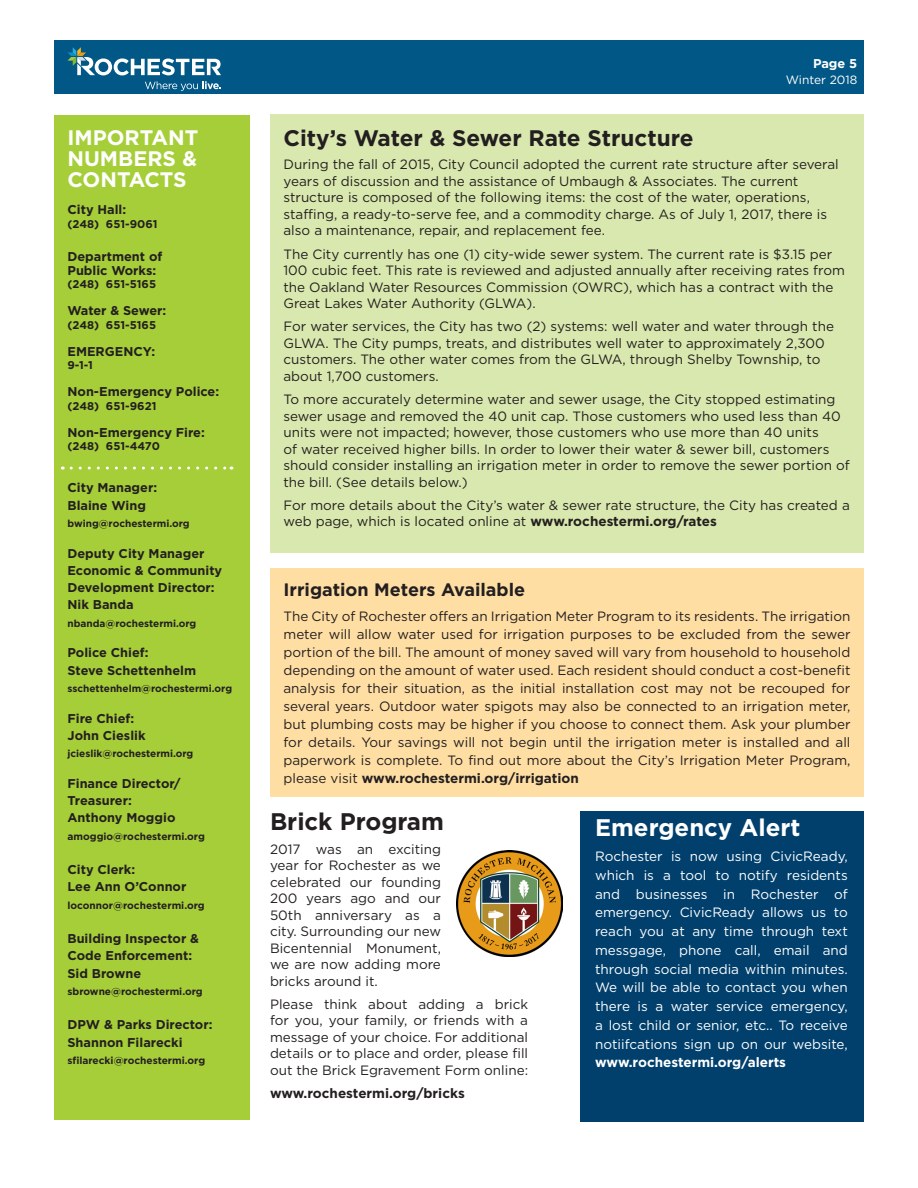
<style>
.page{position:relative;width:918px;height:1188px;background:#fff}
.page>*{position:absolute;margin:0;border:0;box-sizing:border-box;transform-origin:0 0}
.Article_Text_-_White{font:700 24px "Gotham";color:#fff}
.Article_Text_-_White-2{font:700 24px "Gotham";color:#231f20}
.Article_Text{font:700 22.5px "Gotham";color:#231f20}
.Article_Heading_-_Wh{font:700 21px/21px "Gotham";color:#fff;text-align:justify}
.Article_Text-2{font:700 18px "Gotham";color:#231f20}
.Article_Text-3{font:13.5px/16.5px "Gotham";color:#231f20}
.Article_Text_-_White-3{font:13.5px/18.8px "Gotham";color:#fff;text-align:justify}
.Article_Text_-_White-4{font:13.5px/16.5px "Gotham";color:#231f20;text-align:justify}
.Article_Text_-_White-5{font:700 13.5px "Gotham";color:#231f20}
.Important_Number_Tex{font:700 12.75px/17.2px "Gotham";color:#231f20}
.Article_Heading_-_Wh-2{font:700 12.75px "Gotham";color:#231f20}
.Page_No{font:700 12.75px "Gotham";color:#fff}
.Issue_Stamp_Small{font:12px "Gotham";color:#fff}
.Important_Number_Tex-2{font:700 11.25px "Gotham";color:#231f20}
.Article_Heading_-_Wh-3{font:700 11.25px "Gotham";color:#231f20}
.Important_Number_Tex-3{font:700 10.2px "Gotham";color:#231f20}
.Important_Numbers_Em{font:700 10.05px "Gotham";color:#231f20}
.s1{font-weight:700}
</style>
<div class="page">
<div style="left:54px;top:40px;width:810px;height:54px;background:#015887"></div>
<svg style="left:145px;top:81px;width:76px;height:10px"></svg>
<svg style="left:68px;top:47px;width:153px;height:28px"></svg>
<div style="left:54px;top:115px;width:196px;height:1004px;background:#a6ce39"></div>
<svg style="left:71px;top:467px;width:161px;height:3px"></svg>
<div style="left:270px;top:568px;width:594px;height:229px;background:#ffdea4"></div>
<div style="left:270px;top:115px;width:594px;height:438px;background:#d9e8ae"></div>
<div style="left:580px;top:811px;width:284px;height:310px;background:#01406d"></div>
<img style="left:456px;top:850px;width:106px;height:106px">
<p class="Article_Heading_-_Wh" style="left:68px;top:127px;width:132px">IMPORTANT NUMBERS &amp; CONTACTS</p>
<p class="Article_Heading_-_Wh-2" style="left:68px;top:201px;width:60px">City Hall:</p>
<p class="Article_Heading_-_Wh-3" style="left:68px;top:216px;width:92px">(248) 651-9061</p>
<p class="Important_Number_Tex" style="left:68px;top:250px;width:96px;line-height:13.5px">Department of<br>Public Works:</p>
<p class="Important_Number_Tex-2" style="left:68px;top:277px;width:90px">(248) 651-5165</p>
<p class="Important_Number_Tex" style="left:68px;top:302px;width:100px">Water &amp; Sewer:</p>
<p class="Important_Number_Tex-2" style="left:68px;top:317px;width:90px">(248) 651-5165</p>
<p class="Important_Number_Tex" style="left:68px;top:343px;width:89px">EMERGENCY:</p>
<p class="Important_Number_Tex-2" style="left:68px;top:358px;width:27px">9-1-1</p>
<p class="Important_Number_Tex" style="left:68px;top:383px;width:153px">Non-Emergency Police:</p>
<p class="Important_Number_Tex-2" style="left:68px;top:398px;width:90px">(248) 651-9621</p>
<p class="Important_Number_Tex" style="left:68px;top:424px;width:139px">Non-Emergency Fire:</p>
<p class="Important_Number_Tex-2" style="left:68px;top:439px;width:94px">(248) 651-4470</p>
<p class="Important_Number_Tex" style="left:68px;top:479px;width:91px">City Manager:</p>
<p class="Important_Number_Tex" style="left:68px;top:496px;width:80px">Blaine Wing</p>
<p class="Important_Numbers_Em" style="left:68px;top:517px;width:124px">bwing@rochestermi.org</p>
<p class="Important_Number_Tex" style="left:68px;top:544px;width:138px">Deputy City Manager</p>
<p class="Important_Number_Tex" style="left:68px;top:562px;width:156px">Economic &amp; Community</p>
<p class="Important_Number_Tex" style="left:68px;top:579px;width:149px">Development Director:</p>
<p class="Important_Number_Tex" style="left:68px;top:596px;width:68px">Nik Banda</p>
<p class="Important_Numbers_Em" style="left:68px;top:616px;width:130px">nbanda@rochestermi.org</p>
<p class="Important_Number_Tex" style="left:68px;top:644px;width:83px">Police Chief:</p>
<p class="Important_Number_Tex" style="left:68px;top:661px;width:130px">Steve Schettenhelm</p>
<p class="Important_Numbers_Em" style="left:68px;top:682px;width:166px">sschettenhelm@rochestermi.org</p>
<p class="Important_Number_Tex" style="left:68px;top:709px;width:68px">Fire Chief:</p>
<p class="Important_Number_Tex" style="left:68px;top:727px;width:80px">John Cieslik</p>
<p class="Important_Numbers_Em" style="left:68px;top:747px;width:127px">jcieslik@rochestermi.org</p>
<p class="Important_Number_Tex" style="left:68px;top:775px;width:115px">Finance Director/<br>Treasurer:</p>
<p class="Important_Number_Tex" style="left:68px;top:809px;width:110px">Anthony Moggio</p>
<p class="Important_Number_Tex-3" style="left:68px;top:829px;width:139px">amoggio@rochestermi.org</p>
<p class="Important_Number_Tex" style="left:68px;top:861px;width:69px">City Clerk:</p>
<p class="Important_Number_Tex" style="left:68px;top:878px;width:120px">Lee Ann O’Connor</p>
<p class="Important_Number_Tex-3" style="left:68px;top:898px;width:139px">loconnor@rochestermi.org</p>
<p class="Important_Number_Tex" style="left:68px;top:930px;width:133px">Building Inspector &amp;<br>Code Enforcement:</p>
<p class="Important_Number_Tex" style="left:68px;top:964px;width:75px">Sid Browne</p>
<p class="Important_Number_Tex-3" style="left:68px;top:984px;width:137px">sbrowne@rochestermi.org</p>
<p class="Important_Number_Tex" style="left:68px;top:1016px;width:147px">DPW &amp; Parks Director:</p>
<p class="Important_Number_Tex" style="left:68px;top:1033px;width:117px">Shannon Filarecki</p>
<p class="Important_Number_Tex-3" style="left:68px;top:1053px;width:139px">sfilarecki@rochestermi.org</p>
<p class="Page_No" style="left:813px;top:55px;width:46px">Page 5</p>
<p class="Issue_Stamp_Small" style="left:786px;top:72px;width:73px">Winter 2018</p>
<p class="Article_Text" style="left:284px;top:123px;width:412px">City’s Water &amp; Sewer Rate Structure</p>
<p class="Article_Text-3" style="left:284px;top:156px;width:557px">During the fall of 2015, City Council adopted the current rate structure after several years of discussion and the assistance of Umbaugh &amp; Associates. The current structure is composed of the following items: the cost of the water, operations, staffing, a ready-to-serve fee, and a commodity charge. As of July 1, 2017, there is also a maintenance, repair, and replacement fee.</p>
<p class="Article_Text-3" style="left:284px;top:245px;width:563px">The City currently has one (1) city-wide sewer system. The current rate is $3.15 per 100 cubic feet. This rate is reviewed and adjusted annually after receiving rates from the Oakland Water Resources Commission (OWRC), which has a contract with the Great Lakes Water Authority (GLWA).</p>
<p class="Article_Text-3" style="left:284px;top:318px;width:552px">For water services, the City has two (2) systems: well water and water through the GLWA. The City pumps, treats, and distributes well water to approximately 2,300 customers. The other water comes from the GLWA, through Shelby Township, to about 1,700 customers.</p>
<p class="Article_Text-3" style="left:284px;top:391px;width:568px">To more accurately determine water and sewer usage, the City stopped estimating sewer usage and removed the 40 unit cap. Those customers who used less than 40 units were not impacted; however, those customers who use more than 40 units<br>of water received higher bills. In order to lower their water &amp; sewer bill, customers should consider installing an irrigation meter in order to remove the sewer portion of the bill. (See details below.)</p>
<p class="Article_Text-3" style="left:284px;top:497px;width:568px">For more details about the City’s water &amp; sewer rate structure, the City has created a web page, which is located online at <span class="s1">www.rochestermi.org/rates</span></p>
<p class="Article_Text-2" style="left:284px;top:578px;width:243px">Irrigation Meters Available</p>
<p class="Article_Text-3" style="left:284px;top:607px;width:569px;line-height:18px;text-align:justify">The City of Rochester offers an Irrigation Meter Program to its residents. The irrigation meter will allow water used for irrigation purposes to be excluded from the sewer portion of the bill. The amount of money saved will vary from household to household depending on the amount of water used. Each resident should conduct a cost-benefit analysis for their situation, as the initial installation cost may not be recouped for several years. Outdoor water spigots may also be connected to an irrigation meter, but plumbing costs may be higher if you choose to connect them. Ask your plumber for details. Your savings will not begin until the irrigation meter is installed and all paperwork is complete. To find out more about the City’s Irrigation Meter Program, please visit <span class="s1">www.rochestermi.org/irrigation</span></p>
<p class="Article_Text_-_White-2" style="left:270px;top:806px;width:175px">Brick Program</p>
<p class="Article_Text_-_White-4" style="left:270px;top:840px;width:173px">2017 was an exciting year for Rochester as we celebrated our founding 200 years ago and our 50th anniversary as a city. Surrounding our new Bicentennial Monument, we are now adding more bricks around it.</p>
<p class="Article_Text_-_White-4" style="left:270px;top:995px;width:260px">Please think about adding a brick for you, your family, or friends with a message of your choice. For additional details or to place and order, please fill out the Brick Egravement Form online:</p>
<p class="Article_Text_-_White-5" style="left:270px;top:1084px;width:196px">www.rochestermi.org/bricks</p>
<p class="Article_Text_-_White" style="left:595px;top:811px;width:207px">Emergency Alert</p>
<p class="Article_Text_-_White-3" style="left:595px;top:847px;width:254px">Rochester is now using CivicReady, which is a tool to notify residents and businesses in Rochester of emergency. CivicReady allows us to reach you at any time through text messgage, phone call, email and through social media within minutes.<br>We will be able to contact you when there is a water service emergency, a lost child or senior, etc.. To receive notiifcations sign up on our website, <span class="s1">www.rochestermi.org/alerts</span></p>
</div>
